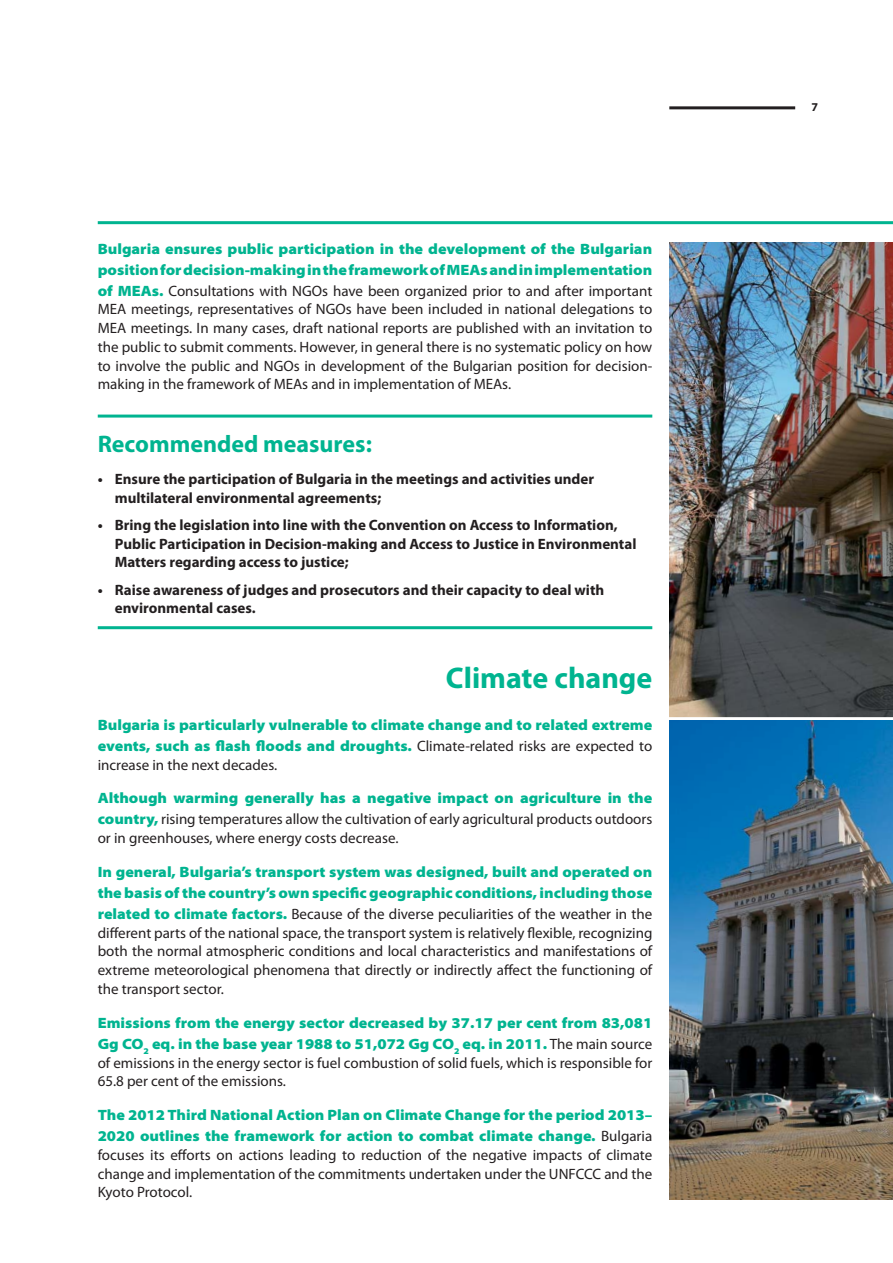
<style>
.page{position:relative;width:893px;height:1263px;background:#fff}
.page>*{position:absolute;margin:0;border:0;box-sizing:border-box;transform-origin:0 0}
.t1{font:700 30px "Myriad Pro";color:#00b490}
.t2{font:700 24px "Myriad Pro";color:#00b490}
.t3{font:15px/18.8px "Myriad Pro";color:#231f20;text-align:justify}
.t4{font:900 semi-expanded 15px/21px "Myriad Pro";color:#00b490}
.t5{font:700 15px/18.8px "Myriad Pro";color:#231f20}
.t6{font:700 12px "Myriad Pro";color:#231f20}
.s1{font-weight:400;font-stretch:normal;color:#231f20}
.s2{font-weight:900;font-stretch:semi-expanded;color:#00b490}
</style>
<div class="page">
<hr style="left:669px;top:106px;width:126px;height:3px;background:#231f20">
<img style="left:669px;top:242px;width:224px;height:957px">
<hr style="left:667px;top:717px;width:226px;height:3px;background:#fff">
<hr style="left:98px;top:221px;width:795px;height:3px;background:#00b490">
<hr style="left:98px;top:415px;width:554px;height:3px;background:#00b490">
<hr style="left:98px;top:626px;width:554px;height:3px;background:#00b490">
<p class="t4" style="left:98px;top:239px;width:556px;text-align:justify">Bulgaria ensures public participation in the development of the Bulgarian position for decision-making in the framework of MEAs and in implementation of MEAs. <span class="s1">Consultations with NGOs have been organized prior to and after important</span></p>
<p class="t3" style="left:98px;top:301px;width:556px">MEA meetings, representatives of NGOs have been included in national delegations to MEA meetings. In many cases, draft national reports are published with an invitation to the public to submit comments. However, in general there is no systematic policy on how to involve the public and NGOs in development of the Bulgarian position for decision&shy;making in the framework of MEAs and in implementation of MEAs.</p>
<h2 class="t2" style="left:98px;top:435px;width:276px">Recommended measures:</h2>
<p class="t5" style="left:115px;top:471px;width:481px;text-indent:-17px">• Ensure the participation of Bulgaria in the meetings and activities under multilateral environmental agreements;</p>
<p class="t5" style="left:115px;top:517px;width:523px;text-indent:-17px">• Bring the legislation into line with the Convention on Access to Information,<br>Public Participation in Decision-making and Access to Justice in Environmental<br>Matters regarding access to justice;</p>
<p class="t5" style="left:115px;top:581px;width:491px;text-indent:-17px">• Raise awareness of judges and prosecutors and their capacity to deal with environmental cases.</p>
<h1 class="t1" style="left:446px;top:666px;width:208px">Climate change</h1>
<p class="t4" style="left:98px;top:715px;width:556px">Bulgaria is particularly vulnerable to climate change and to related extreme events, such as flash floods and droughts. <span class="s1">Climate-related risks are expected to</span></p>
<p class="t3" style="left:98px;top:756px;width:181px">increase in the next decades.</p>
<p class="t3" style="left:98px;top:789px;width:556px;line-height:21px"><span class="s2">Although warming generally has a negative impact on agriculture in the country,</span> rising temperatures allow the cultivation of early agricultural products outdoors</p>
<p class="t3" style="left:98px;top:830px;width:302px">or in greenhouses, where energy costs decrease.</p>
<p class="t4" style="left:98px;top:862px;width:556px;text-align:justify">In general, Bulgaria’s transport system was designed, built and operated on the basis of the country’s own specific geographic conditions, including those related to climate factors. <span class="s1">Because of the diverse peculiarities of the weather in the</span></p>
<p class="t3" style="left:98px;top:924px;width:556px">different parts of the national space, the transport system is relatively flexible, recognizing both the normal atmospheric conditions and local characteristics and manifestations of extreme meteorological phenomena that directly or indirectly affect the functioning of the transport sector.</p>
<p class="t4" style="left:98px;top:1013px;width:556px">Emissions from the energy sector decreased by 37.17 per cent from 83,081<br>Gg CO<sub>2</sub> eq. in the base year 1988 to 51,072 Gg CO<sub>2</sub> eq. in 2011. <span class="s1">The main source</span></p>
<p class="t3" style="left:98px;top:1054px;width:556px">of emissions in the energy sector is fuel combustion of solid fuels, which is responsible for<br>65.8 per cent of the emissions.</p>
<p class="t4" style="left:98px;top:1105px;width:556px">The 2012 Third National Action Plan on Climate Change for the period 2013–<br>2020 outlines the framework for action to combat climate change. <span class="s1">Bulgaria</span></p>
<p class="t3" style="left:98px;top:1146px;width:556px">focuses its efforts on actions leading to reduction of the negative impacts of climate change and implementation of the commitments undertaken under the UNFCCC and the Kyoto Protocol.</p>
<p class="t6" style="left:811px;top:103px;width:8px">7</p>
</div>
